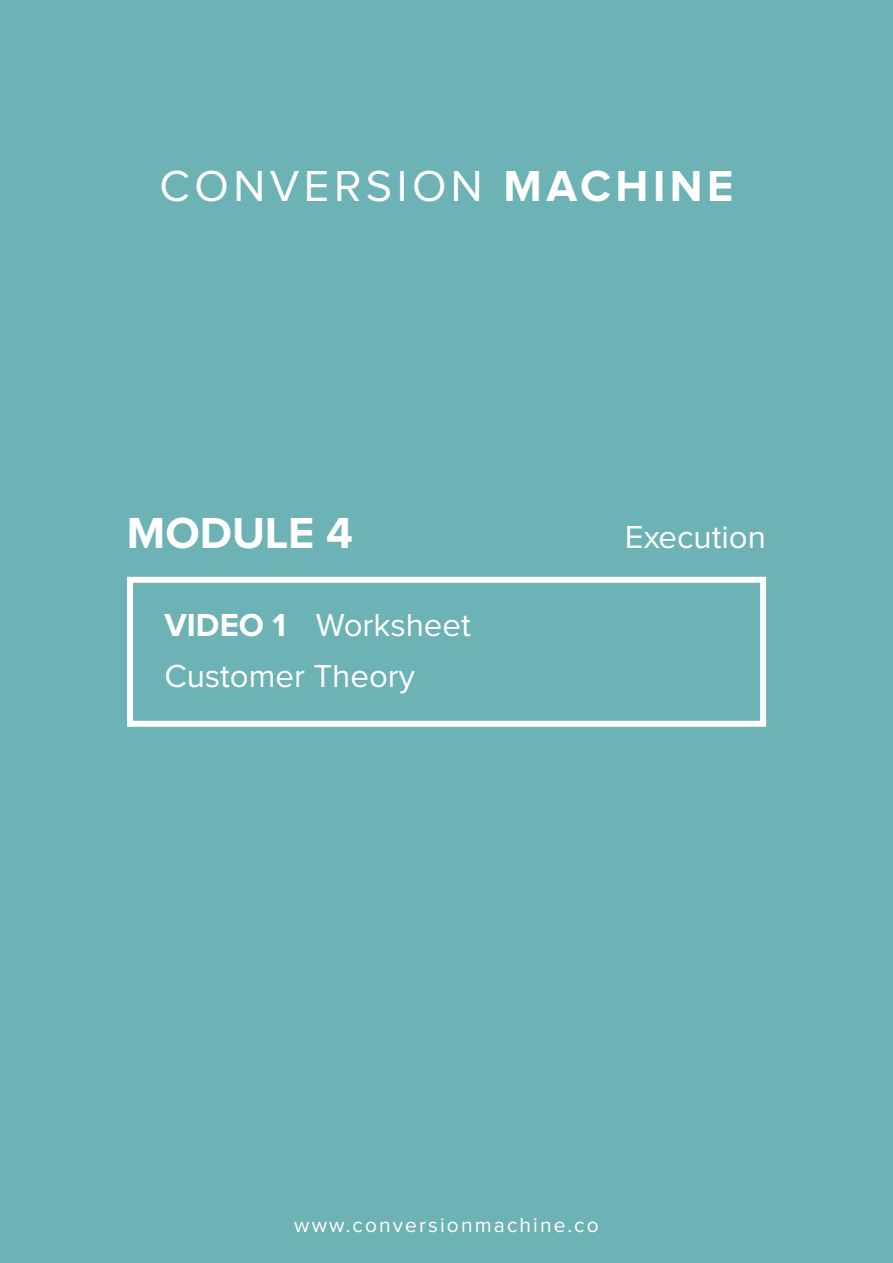
<style>
.page{position:relative;width:893px;height:1263px;background:#6db2b4}
.page>*{position:absolute;margin:0;border:0;box-sizing:border-box;transform-origin:0 0}
.t1{font:45px "Proxima Nova";letter-spacing:.1em;color:#fff}
.t2{font:700 45px "Proxima Nova";color:#fff}
.t3{font:33px/51px "Proxima Nova";color:#fff}
.t4{font:700 33px "Proxima Nova";color:#fff}
.t5{font:21px "Proxima Nova";letter-spacing:.1em;color:#fff}
.s1{font-weight:700}
</style>
<div class="page">
<svg style="left:127px;top:577px;width:639px;height:150px;background:#7ab9bb"></svg>
<h1 class="t1" style="left:160px;top:165px;width:575px">CONVERSION <span class="s1">MACHINE</span></h1>
<h1 class="t2" style="left:127px;top:513px;width:228px">MODULE 4</h1>
<p class="t4" style="left:164px;top:610px;width:123px">VIDEO 1</p>
<p class="t3" style="left:164px;top:601px;width:308px;text-indent:152px">Worksheet<br>Customer Theory</p>
<p class="t3" style="left:625px;top:513px;width:142px">Execution</p>
<p class="t5" style="left:294px;top:1215px;width:306px">www.conversionmachine.co</p>
</div>
